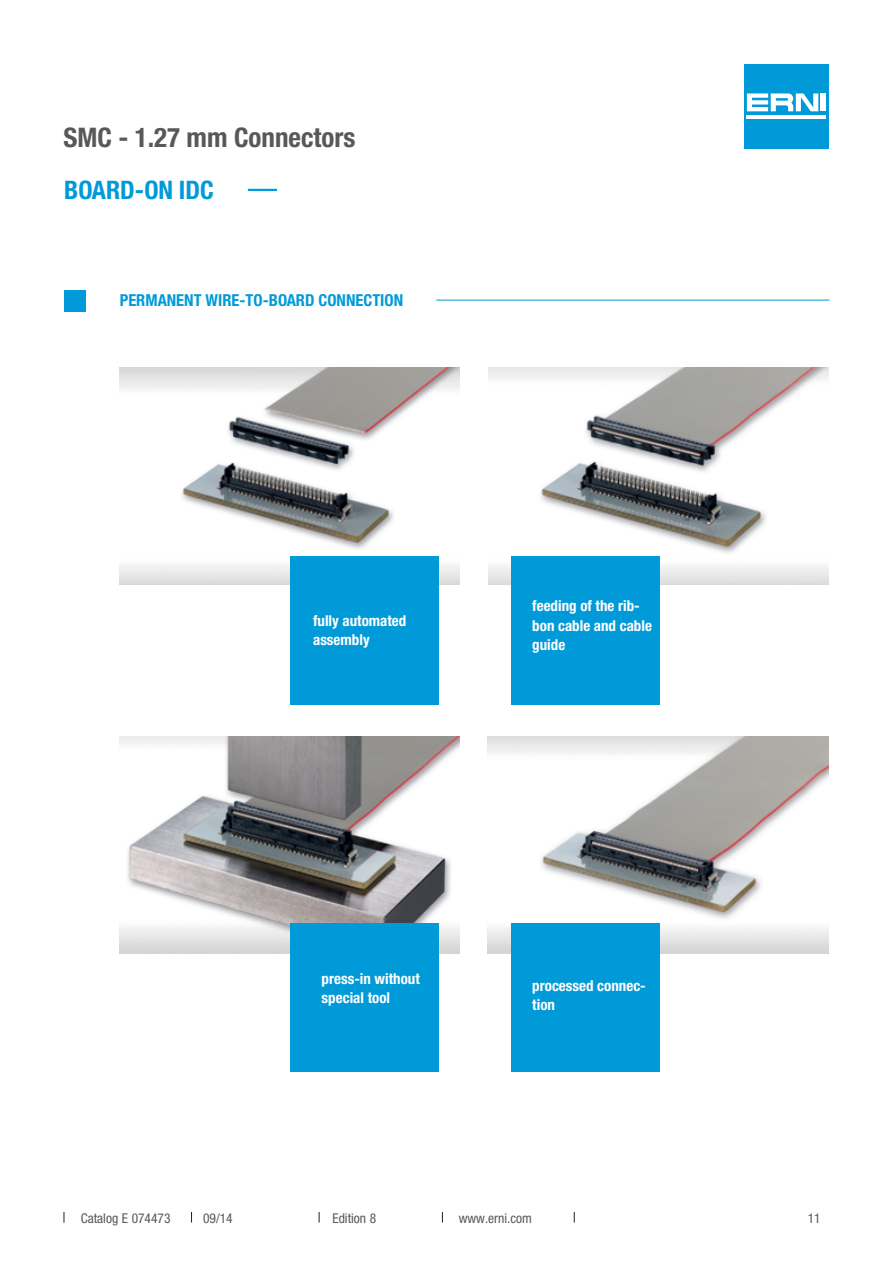
<style>
.page{position:relative;width:893px;height:1263px;background:#fff}
.page>*{position:absolute;margin:0;border:0;box-sizing:border-box;transform-origin:0 0}
.t1{font:700 condensed 27px "Helvetica Neue LT Pro";color:#57585a}
.t2{font:700 condensed 25.5px "Helvetica Neue LT Pro";color:#009ad9}
.t3{font:700 condensed 16.5px "Helvetica Neue LT Pro";color:#009ad9}
.t4{font:700 condensed 15px/19.5px "Helvetica Neue LT Pro";color:#fff}
.t5{font:condensed 13.5px "Helvetica Neue LT Pro";color:#57585a}
</style>
<div class="page">
<div style="left:744px;top:64px;width:85px;height:85px;background:#009ad9"></div>
<hr style="left:747px;top:115px;width:79px;height:4px;background:#fff">
<div style="left:821px;top:93px;width:5px;height:18px;background:#fff"></div>
<svg style="left:747px;top:93px;width:71px;height:18px"></svg>
<hr style="left:436px;top:300px;width:394px;height:1px;background:#009ad9">
<div style="left:64px;top:291px;width:21px;height:21px;background:#009ad9"></div>
<hr style="left:248px;top:189px;width:29px;height:2px;background:#009ad9">
<img style="left:120px;top:368px;width:340px;height:217px">
<img style="left:488px;top:367px;width:340px;height:217px">
<img style="left:120px;top:736px;width:340px;height:217px">
<img style="left:487px;top:736px;width:341px;height:217px">
<div style="left:290px;top:556px;width:149px;height:149px;background:#009ad9"></div>
<div style="left:511px;top:556px;width:149px;height:149px;background:#009ad9"></div>
<div style="left:290px;top:923px;width:149px;height:148px;background:#009ad9"></div>
<div style="left:511px;top:923px;width:149px;height:148px;background:#009ad9"></div>
<h1 class="t1" style="left:63px;top:121px;width:294px">SMC - 1.27 mm Connectors</h1>
<h2 class="t2" style="left:64px;top:175px;width:151px">BOARD-ON IDC</h2>
<p class="t3" style="left:120px;top:290px;width:285px">PERMANENT WIRE-TO-BOARD CONNECTION</p>
<p class="t4" style="left:313px;top:611px;width:95px">fully automated assembly</p>
<p class="t4" style="left:532px;top:596px;width:121px">feeding of the rib&shy;bon cable and cable guide</p>
<p class="t4" style="left:322px;top:968px;width:100px">press-in without special tool</p>
<p class="t4" style="left:532px;top:976px;width:115px">processed connec&shy;tion</p>
<p class="t5" style="left:81px;top:1210px;width:91px">Catalog E 074473</p>
<p class="t5" style="left:203px;top:1210px;width:31px">09/14</p>
<p class="t5" style="left:332px;top:1210px;width:45px">Edition 8</p>
<p class="t5" style="left:459px;top:1210px;width:75px">www.erni.com</p>
<p class="t5" style="left:808px;top:1210px;width:14px">11</p>
</div>
